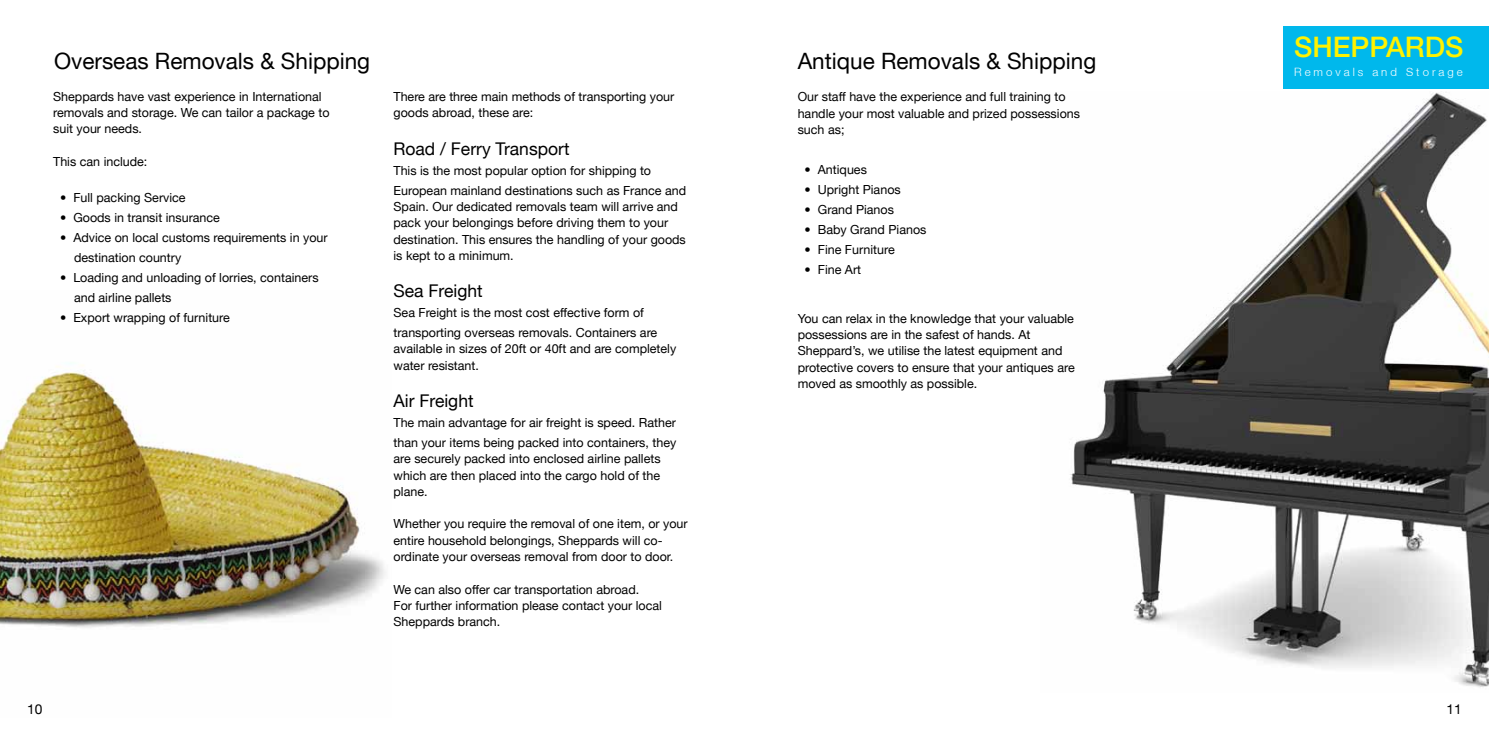
<style>
.page{position:relative;width:1489px;height:745px;background:#fff}
.page>*{position:absolute;margin:0;border:0;box-sizing:border-box;transform-origin:0 0}
.t1{font:500 28.25px "Helvetica Neue LT";color:#fff200}
.t2{font:22.5px "Helvetica Neue LT";color:#000}
.t3{font:17.5px "Helvetica Neue LT";color:#000}
.t4{font:13.75px "Helvetica Neue LT";color:#000}
.t5{font:12.5px/16.2px "Helvetica Neue LT";color:#000}
.t6{font:300 11.38px "Helvetica Neue LT";letter-spacing:.26em;color:#fff}
</style>
<div class="page">
<img style="left:1070px;top:92px;width:418px;height:595px">
<img style="left:0;top:363px;width:386px;height:265px">
<div style="left:1283px;top:26px;width:205px;height:63px;background:#00b8ec"></div>
<h2 class="t2" style="left:54px;top:48px;width:317px">Overseas Removals &amp; Shipping</h2>
<h2 class="t2" style="left:797px;top:47px;width:300px">Antique Removals &amp; Shipping</h2>
<p class="t5" style="left:393px;top:88px;width:282px">There are three main methods of transporting your goods abroad, these are:</p>
<h3 class="t3" style="left:393px;top:138px;width:177px">Road / Ferry Transport</h3>
<p class="t5" style="left:393px;top:160px;width:294px;line-height:20px">This is the most popular option for shipping to<br>European mainland destinations such as France and</p>
<p class="t5" style="left:393px;top:198px;width:294px">Spain. Our dedicated removals team will arrive and pack your belongings before driving them to your destination. This ensures the handling of your goods is kept to a minimum.</p>
<h3 class="t3" style="left:393px;top:280px;width:91px">Sea Freight</h3>
<p class="t5" style="left:393px;top:302px;width:265px;line-height:20px">Sea Freight is the most cost effective form of transporting overseas removals. Containers are</p>
<p class="t5" style="left:393px;top:340px;width:284px">available in sizes of 20ft or 40ft and are completely water resistant.</p>
<h3 class="t3" style="left:393px;top:390px;width:82px">Air Freight</h3>
<p class="t5" style="left:393px;top:412px;width:284px;line-height:20px">The main advantage for air freight is speed. Rather than your items being packed into containers, they</p>
<p class="t5" style="left:393px;top:450px;width:268px;text-align:justify">are securely packed into enclosed airline pallets which are then placed into the cargo hold of the plane.</p>
<p class="t5" style="left:393px;top:515px;width:296px">Whether you require the removal of one item, or your entire household belongings, Sheppards will co&shy;ordinate your overseas removal from door to door.</p>
<p class="t5" style="left:393px;top:580px;width:270px">We can also offer car transportation abroad.<br>For further information please contact your local<br>Sheppards branch.</p>
<p class="t5" style="left:53px;top:88px;width:278px">Sheppards have vast experience in International removals and storage. We can tailor a package to suit your needs.</p>
<p class="t5" style="left:53px;top:153px;width:96px">This can include:</p>
<p class="t5" style="left:60px;top:189px;width:127px">• Full packing Service</p>
<p class="t5" style="left:60px;top:209px;width:161px">• Goods in transit insurance</p>
<p class="t5" style="left:74px;top:227px;width:255px;line-height:20px;text-indent:-14px">• Advice on local customs requirements in your destination country</p>
<p class="t5" style="left:74px;top:267px;width:246px;line-height:20px;text-indent:-14px">• Loading and unloading of lorries, containers and airline pallets</p>
<p class="t5" style="left:60px;top:309px;width:171px">• Export wrapping of furniture</p>
<p class="t5" style="left:797px;top:88px;width:284px">Our staff have the experience and full training to handle your most valuable and prized possessions such as;</p>
<p class="t5" style="left:804px;top:161px;width:64px">• Antiques</p>
<p class="t5" style="left:804px;top:181px;width:98px">• Upright Pianos</p>
<p class="t5" style="left:804px;top:201px;width:91px">• Grand Pianos</p>
<p class="t5" style="left:804px;top:221px;width:123px">• Baby Grand Pianos</p>
<p class="t5" style="left:804px;top:241px;width:92px">• Fine Furniture</p>
<p class="t5" style="left:804px;top:261px;width:58px">• Fine Art</p>
<p class="t5" style="left:797px;top:310px;width:278px">You can relax in the knowledge that your valuable possessions are in the safest of hands. At Sheppard’s, we utilise the latest equipment and protective covers to ensure that your antiques are moved as smoothly as possible.</p>
<h1 class="t1" style="left:1293px;top:30px;width:167px">SHEPPARDS</h1>
<p class="t6" style="left:1293px;top:64px;width:170px">Removals and Storage</p>
<p class="t4" style="left:27px;top:700px;width:17px">10</p>
<p class="t4" style="left:1446px;top:700px;width:17px">11</p>
</div>
